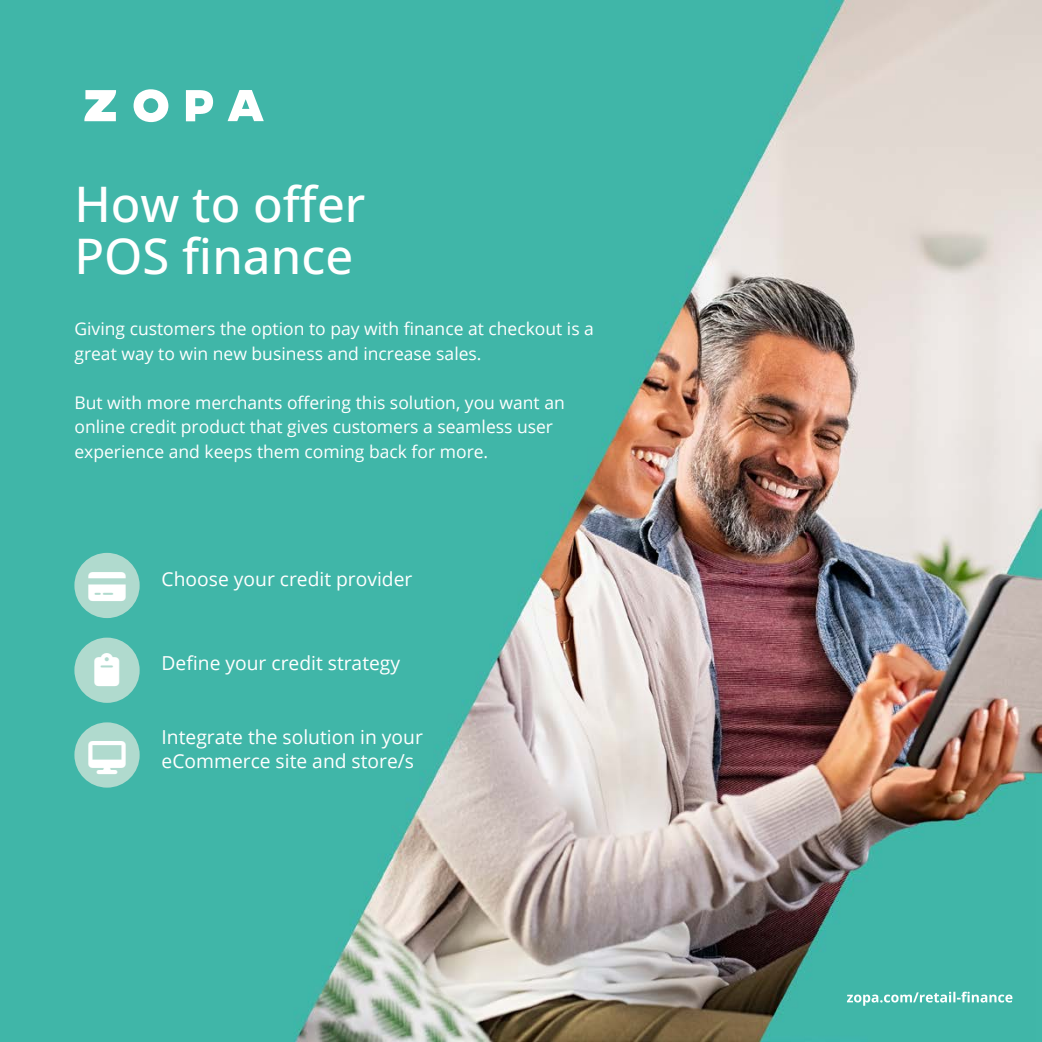
<style>
.page{position:relative;width:1042px;height:1042px;background:#fff}
.page>*{position:absolute;margin:0;border:0;box-sizing:border-box;transform-origin:0 0}
.t1{font:500 49px/52.5px "Open Sans";color:#fff}
.t2{font:33.07px "Font Awesome 6 Free Solid";color:#fff}
.t3{font:19.25px/24.5px "Open Sans";color:#fff}
.t4{font:17.5px/24.5px "Open Sans";color:#fff}
</style>
<div class="page">
<img style="left:0;top:0;width:1042px;height:1042px">
<div style="left:74px;top:553px;width:66px;height:65px;background:#b0dace;border-radius:50%"></div>
<div style="left:74px;top:637px;width:66px;height:66px;background:#b0dace;border-radius:50%"></div>
<div style="left:74px;top:722px;width:66px;height:65px;background:#b0dace;border-radius:50%"></div>
<svg style="left:84px;top:89px;width:180px;height:33px"></svg>
<svg style="left:847px;top:991px;width:165px;height:14px"></svg>
<h1 class="t1" style="left:74px;top:176px;width:293px">How to offer<br>POS finance</h1>
<p class="t4" style="left:74px;top:316px;width:521px">Giving customers the option to pay with finance at checkout is a great way to win new business and increase sales.</p>
<p class="t4" style="left:74px;top:390px;width:492px">But with more merchants offering this solution, you want an online credit product that gives customers a seamless user experience and keeps them coming back for more.</p>
<p class="t3" style="left:162px;top:566px;width:252px">Choose your credit provider</p>
<h2 class="t2" style="left:88px;top:741px;width:39px">▲▼□</h2>
<p class="t3" style="left:162px;top:650px;width:240px">Define your credit strategy</p>
<p class="t3" style="left:162px;top:724px;width:263px">Integrate the solution in your eCommerce site and store/s</p>
</div>
